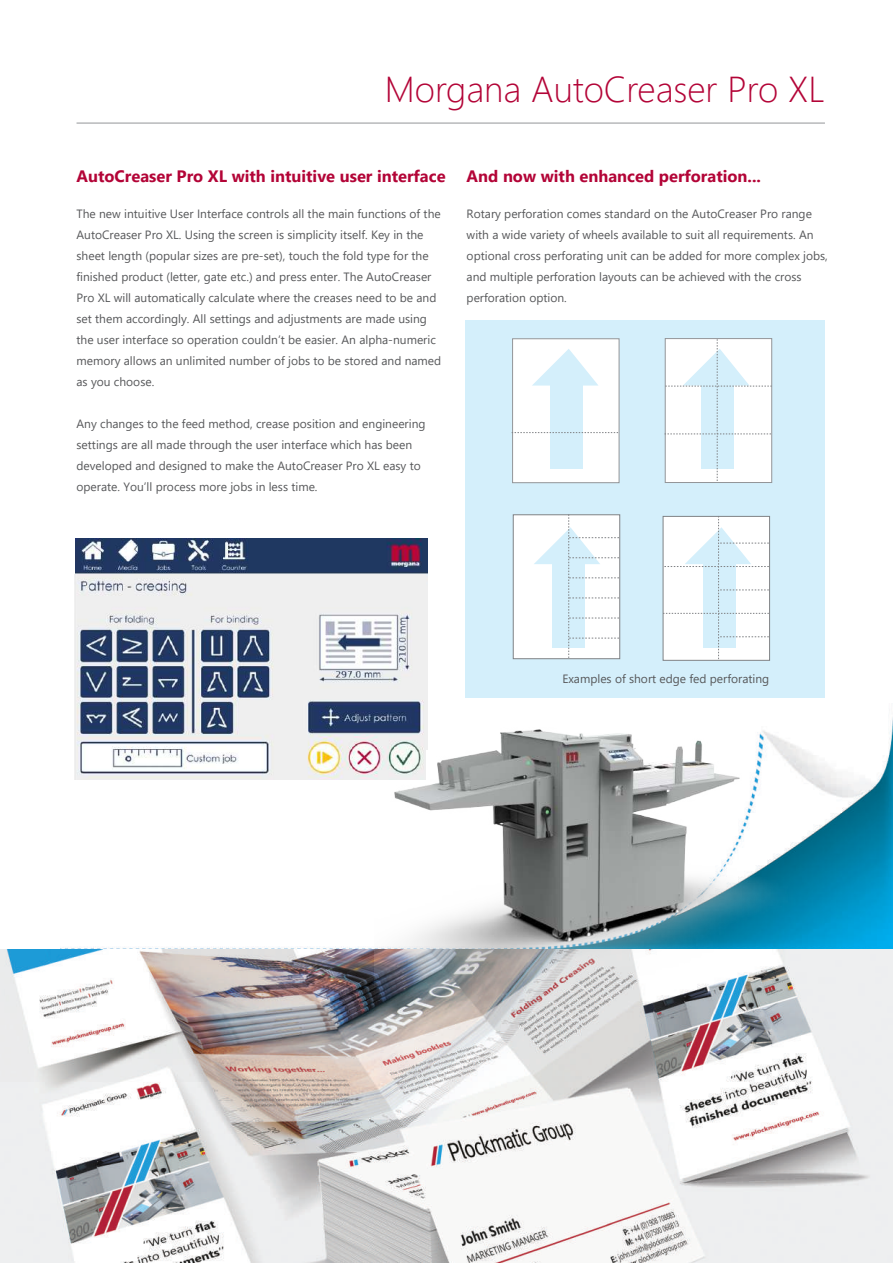
<style>
.page{position:relative;width:893px;height:1263px;background:#fff}
.page>*{position:absolute;margin:0;border:0;box-sizing:border-box;transform-origin:0 0}
.t1{font:300 36px "Segoe UI";color:#b30437}
.t2{font:700 16.5px "Segoe UI";color:#b30437}
.t3{font:12px/21px "Segoe UI";color:#57585a}
</style>
<div class="page">
<hr style="left:77px;top:123px;width:748px;height:1px;background:#939598">
<img style="left:61px;top:717px;width:832px;height:233px">
<img style="left:75px;top:539px;width:352px;height:136px">
<img style="left:0;top:950px;width:893px;height:313px">
<div style="left:466px;top:320px;width:359px;height:377px;background:#d4effb"></div>
<div style="left:512px;top:338px;width:107px;height:145px;background:#fff;border:1px solid #939598"></div>
<svg style="left:665px;top:338px;width:107px;height:145px"></svg>
<div style="left:513px;top:514px;width:107px;height:145px;background:#fff;border:1px solid #808285"></div>
<svg style="left:663px;top:516px;width:107px;height:145px"></svg>
<div style="left:550px;top:382px;width:33px;height:87px;background:#d4effb"></div>
<svg style="left:532px;top:349px;width:66px;height:37px"></svg>
<svg style="left:512px;top:432px;width:106px;height:1px"></svg>
<svg style="left:665px;top:339px;width:107px;height:142px"></svg>
<svg style="left:663px;top:516px;width:106px;height:143px"></svg>
<svg style="left:534px;top:514px;width:85px;height:144px"></svg>
<img style="left:74px;top:575px;width:352px;height:205px">
<img style="left:375px;top:675px;width:471px;height:323px">
<h1 class="t1" style="left:385px;top:55px;width:441px">Morgana AutoCreaser Pro XL</h1>
<h2 class="t2" style="left:77px;top:161px;width:371px">AutoCreaser Pro XL with intuitive user interface</h2>
<p class="t3" style="left:77px;top:202px;width:366px">The new intuitive User Interface controls all the main functions of the AutoCreaser Pro XL. Using the screen is simplicity itself. Key in the sheet length (popular sizes are pre-set), touch the fold type for the finished product (letter, gate etc.) and press enter. The AutoCreaser Pro XL will automatically calculate where the creases need to be and set them accordingly. All settings and adjustments are made using the user interface so operation couldn’t be easier. An alpha-numeric memory allows an unlimited number of jobs to be stored and named as you choose.</p>
<p class="t3" style="left:77px;top:412px;width:351px">Any changes to the feed method, crease position and engineering settings are all made through the user interface which has been developed and designed to make the AutoCreaser Pro XL easy to operate. You’ll process more jobs in less time.</p>
<h2 class="t2" style="left:467px;top:161px;width:296px">And now with enhanced perforation...</h2>
<p class="t3" style="left:467px;top:202px;width:363px">Rotary perforation comes standard on the AutoCreaser Pro range with a wide variety of wheels available to suit all requirements. An optional cross perforating unit can be added for more complex jobs, and multiple perforation layouts can be achieved with the cross perforation option.</p>
<p class="t3" style="left:562px;top:668px;width:208px">Examples of short edge fed perforating</p>
</div>
